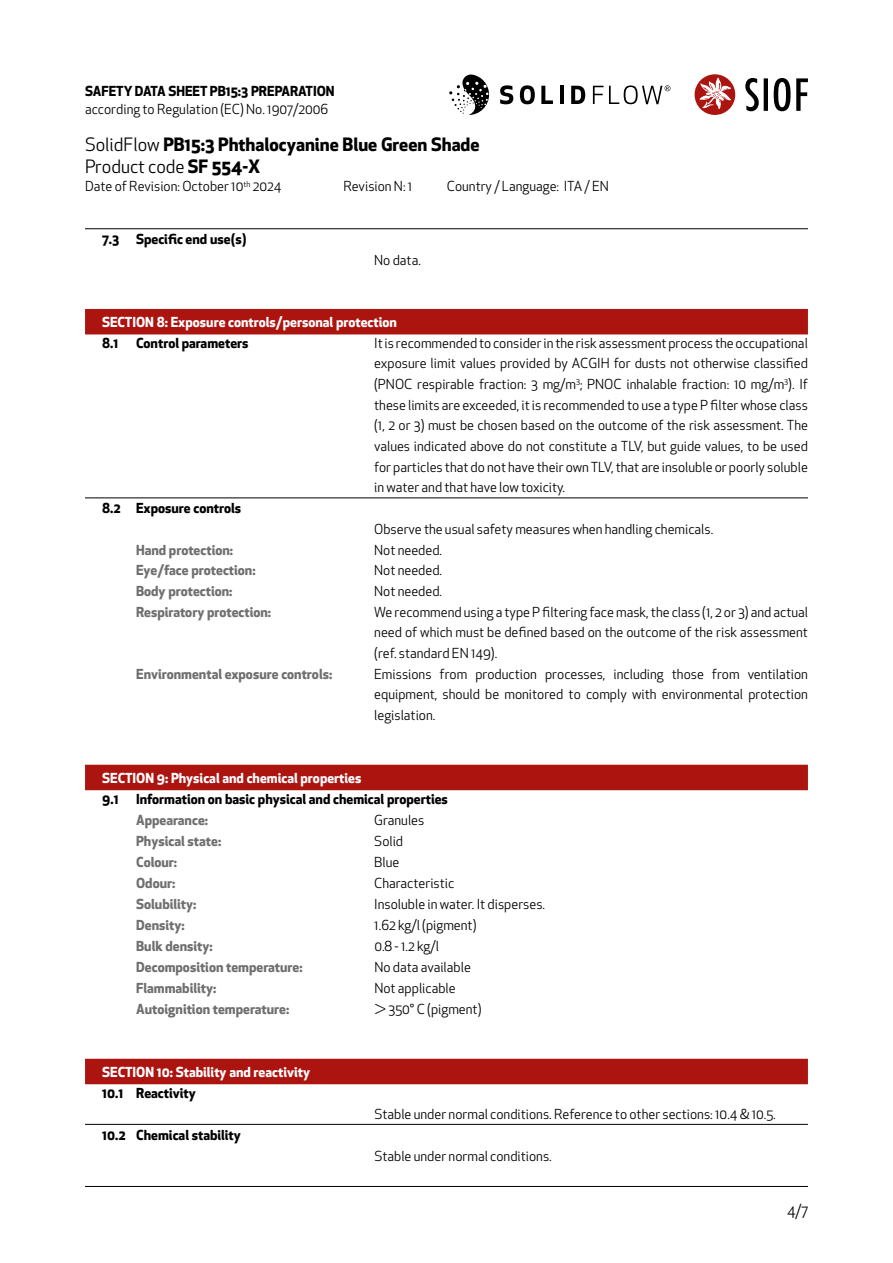
<style>
.page{position:relative;width:893px;height:1263px;background:#fff}
.page>*{position:absolute;margin:0;border:0;box-sizing:border-box;transform-origin:0 0}
.t1{font:700 18px/22.5px "Apex New";color:#000}
.t2{font:15px "Apex New";color:#000}
.t3{font:13.5px/20.7px "Apex New";color:#000;text-align:justify}
.t4{font:700 13.5px "Apex New";color:#706f6f}
.t5{font:700 13.5px "Apex New";color:#000}
.t6{font:700 13.5px "Apex New";color:#fff}
.s1{font-weight:400}
</style>
<div class="page">
<hr style="left:85px;top:1186px;width:723px;height:1px;background:#000">
<hr style="left:85px;top:228px;width:723px;height:1px;background:#000">
<div style="left:85px;top:309px;width:723px;height:25px;background:#ac1410"></div>
<hr style="left:85px;top:497px;width:723px;height:1px;background:#000">
<div style="left:85px;top:765px;width:723px;height:25px;background:#ac1410"></div>
<div style="left:85px;top:1059px;width:723px;height:25px;background:#ac1410"></div>
<hr style="left:85px;top:1124px;width:723px;height:1px;background:#000">
<div style="left:695px;top:74px;width:40px;height:41px;background:#ac1410;border-radius:50%"></div>
<svg style="left:699px;top:78px;width:32px;height:31px"></svg>
<svg style="left:745px;top:78px;width:63px;height:33px"></svg>
<svg style="left:449px;top:74px;width:40px;height:41px"></svg>
<svg style="left:500px;top:85px;width:13px;height:19px"></svg>
<svg style="left:520px;top:85px;width:15px;height:19px"></svg>
<svg style="left:541px;top:86px;width:12px;height:18px"></svg>
<svg style="left:560px;top:86px;width:3px;height:18px"></svg>
<svg style="left:571px;top:86px;width:14px;height:18px"></svg>
<svg style="left:593px;top:86px;width:10px;height:18px"></svg>
<svg style="left:609px;top:85px;width:61px;height:19px"></svg>
<p class="t5" style="left:85px;top:81px;width:251px">SAFETY DATA SHEET PB15:3 PREPARATION</p>
<p class="t3" style="left:85px;top:98px;width:245px">according to Regulation (EC) No. 1907/2006</p>
<h1 class="t1" style="left:85px;top:132px;width:396px"><span class="s1">SolidFlow</span> PB15:3 Phthalocyanine Blue Green Shade<br><span class="s1">Product code</span> SF 554-X</h1>
<p class="t3" style="left:85px;top:176px;width:198px">Date of Revision: October 10<sup>th</sup> 2024</p>
<p class="t3" style="left:343px;top:176px;width:70px">Revision N: 1</p>
<p class="t3" style="left:447px;top:176px;width:164px">Country / Language: ITA / EN</p>
<p class="t5" style="left:102px;top:229px;width:146px">7.3 Specific end use(s)</p>
<p class="t3" style="left:374px;top:249px;width:48px">No data.</p>
<p class="t6" style="left:102px;top:312px;width:296px">SECTION 8: Exposure controls/personal protection</p>
<p class="t5" style="left:102px;top:333px;width:18px">8.1</p>
<p class="t5" style="left:136px;top:333px;width:114px">Control parameters</p>
<p class="t3" style="left:374px;top:332px;width:435px">It is recommended to consider in the risk assessment process the occupational exposure limit values provided by ACGIH for dusts not otherwise classified (PNOC respirable fraction: 3 mg/m<sup>3</sup>; PNOC inhalable fraction: 10 mg/m<sup>3</sup>). If these limits are exceeded, it is recommended to use a type P filter whose class (1, 2 or 3) must be chosen based on the outcome of the risk assessment. The values indicated above do not constitute a TLV, but guide values, to be used for particles that do not have their own TLV, that are insoluble or poorly soluble in water and that have low toxicity.</p>
<p class="t5" style="left:102px;top:498px;width:141px">8.2 Exposure controls</p>
<p class="t3" style="left:374px;top:519px;width:341px">Observe the usual safety measures when handling chemicals.</p>
<p class="t4" style="left:136px;top:540px;width:99px">Hand protection:</p>
<p class="t3" style="left:374px;top:539px;width:69px">Not needed.</p>
<p class="t4" style="left:136px;top:560px;width:121px">Eye/face protection:</p>
<p class="t3" style="left:374px;top:560px;width:69px">Not needed.</p>
<p class="t4" style="left:136px;top:581px;width:98px">Body protection:</p>
<p class="t3" style="left:374px;top:581px;width:69px">Not needed.</p>
<p class="t4" style="left:136px;top:602px;width:137px">Respiratory protection:</p>
<p class="t3" style="left:374px;top:601px;width:435px">We recommend using a type P filtering face mask, the class (1, 2 or 3) and actual need of which must be defined based on the outcome of the risk assessment (ref. standard EN 149).</p>
<p class="t4" style="left:136px;top:664px;width:198px">Environmental exposure controls:</p>
<p class="t3" style="left:374px;top:663px;width:435px">Emissions from production processes, including those from ventilation equipment, should be monitored to comply with environmental protection legislation.</p>
<p class="t6" style="left:102px;top:768px;width:261px">SECTION 9: Physical and chemical properties</p>
<p class="t5" style="left:102px;top:789px;width:18px">9.1</p>
<p class="t5" style="left:136px;top:789px;width:313px">Information on basic physical and chemical properties</p>
<p class="t4" style="left:136px;top:810px;width:73px">Appearance:</p>
<p class="t3" style="left:374px;top:809px;width:52px">Granules</p>
<p class="t4" style="left:136px;top:831px;width:87px">Physical state:</p>
<p class="t3" style="left:374px;top:830px;width:30px">Solid</p>
<p class="t4" style="left:136px;top:852px;width:42px">Colour:</p>
<p class="t3" style="left:374px;top:851px;width:27px">Blue</p>
<p class="t4" style="left:136px;top:873px;width:41px">Odour:</p>
<p class="t3" style="left:374px;top:872px;width:82px">Characteristic</p>
<p class="t4" style="left:136px;top:894px;width:62px">Solubility:</p>
<p class="t3" style="left:374px;top:893px;width:172px">Insoluble in water. It disperses.</p>
<p class="t4" style="left:136px;top:915px;width:50px">Density:</p>
<p class="t3" style="left:374px;top:914px;width:104px">1.62 kg/l (pigment)</p>
<p class="t4" style="left:136px;top:936px;width:78px">Bulk density:</p>
<p class="t3" style="left:374px;top:935px;width:66px">0.8 - 1.2 kg/l</p>
<p class="t4" style="left:136px;top:957px;width:168px">Decomposition temperature:</p>
<p class="t3" style="left:374px;top:956px;width:98px">No data available</p>
<p class="t4" style="left:136px;top:978px;width:82px">Flammability:</p>
<p class="t3" style="left:374px;top:977px;width:83px">Not applicable</p>
<p class="t4" style="left:136px;top:999px;width:155px">Autoignition temperature:</p>
<p class="t3" style="left:374px;top:998px;width:109px">&gt; 350° C (pigment)</p>
<p class="t6" style="left:102px;top:1062px;width:209px">SECTION 10: Stability and reactivity</p>
<p class="t5" style="left:102px;top:1083px;width:95px">10.1 Reactivity</p>
<p class="t5" style="left:102px;top:1125px;width:140px">10.2 Chemical stability</p>
<p class="t3" style="left:374px;top:1103px;width:403px">Stable under normal conditions. Reference to other sections: 10.4 &amp; 10.5.</p>
<p class="t3" style="left:374px;top:1145px;width:179px">Stable under normal conditions.</p>
<p class="t2" style="left:787px;top:1201px;width:22px">4/7</p>
</div>
